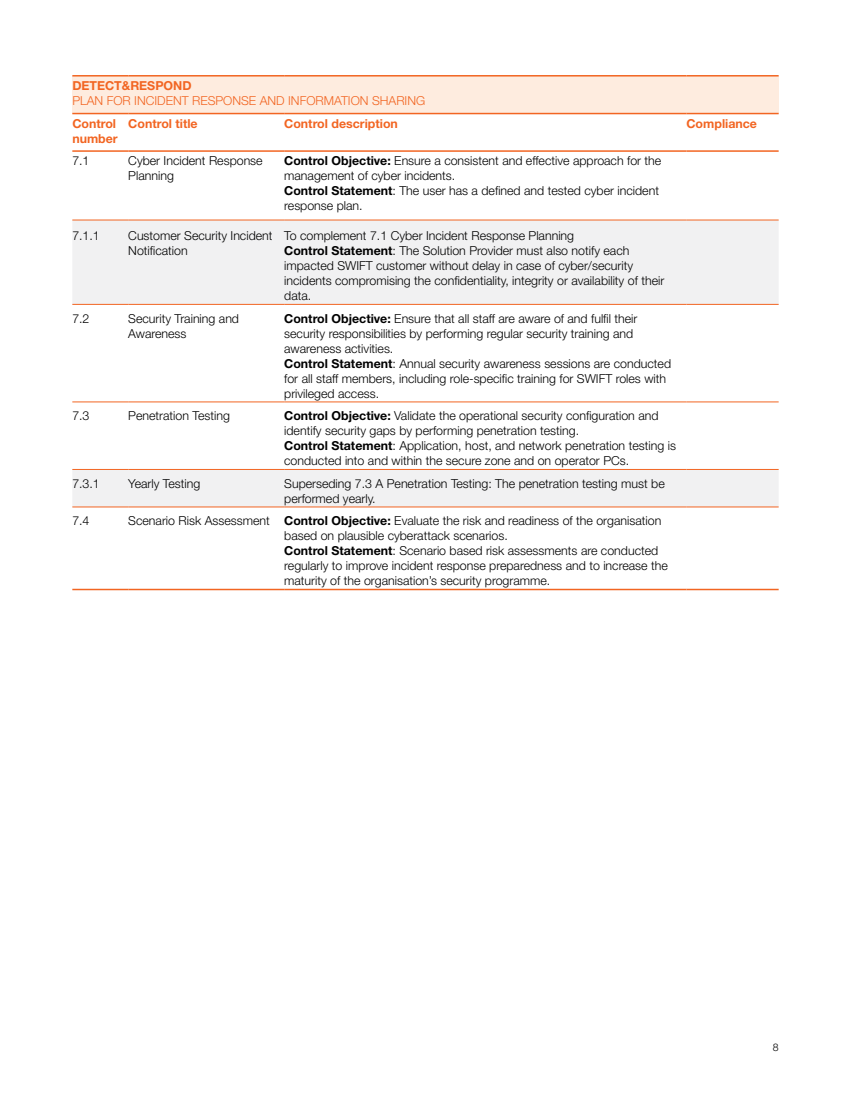
<style>
.page{position:relative;width:851px;height:1106px;background:#fff}
.page>*{position:absolute;margin:0;border:0;box-sizing:border-box;transform-origin:0 0}
.t1{font:300 12.3px/15px "Helvetica Neue LT Std";color:#000}
.t2{font:700 12.3px/15px "Helvetica Neue LT Std";color:#f26522}
.t3{font:300 12.3px "Helvetica Neue LT Std";color:#f26522}
.t4{font:300 10.5px "Helvetica Neue LT Std";color:#000}
.s1{font-weight:700}
</style>
<div class="page">
<div style="left:72px;top:76px;width:706px;height:38px;background:#feecdf"></div>
<svg style="left:72px;top:221px;width:706px;height:285px"></svg>
<hr style="left:72px;top:113px;width:56px;height:1px;background:#f26522">
<hr style="left:128px;top:113px;width:156px;height:1px;background:#f26522">
<hr style="left:284px;top:113px;width:402px;height:1px;background:#f26522">
<hr style="left:686px;top:113px;width:92px;height:1px;background:#f26522">
<hr style="left:72px;top:150px;width:56px;height:2px;background:#f26522">
<hr style="left:128px;top:150px;width:156px;height:2px;background:#f26522">
<hr style="left:284px;top:150px;width:402px;height:2px;background:#f26522">
<hr style="left:686px;top:150px;width:92px;height:2px;background:#f26522">
<hr style="left:72px;top:75px;width:56px;height:2px;background:#f26522">
<hr style="left:128px;top:75px;width:156px;height:2px;background:#f26522">
<hr style="left:284px;top:75px;width:402px;height:2px;background:#f26522">
<hr style="left:686px;top:75px;width:92px;height:2px;background:#f26522">
<hr style="left:72px;top:220px;width:56px;height:1px;background:#f26522">
<hr style="left:128px;top:220px;width:156px;height:1px;background:#f26522">
<hr style="left:284px;top:220px;width:402px;height:1px;background:#f26522">
<hr style="left:686px;top:220px;width:92px;height:1px;background:#f26522">
<hr style="left:72px;top:304px;width:56px;height:1px;background:#f26522">
<hr style="left:128px;top:304px;width:156px;height:1px;background:#f26522">
<hr style="left:284px;top:304px;width:402px;height:1px;background:#f26522">
<hr style="left:686px;top:304px;width:92px;height:1px;background:#f26522">
<hr style="left:72px;top:469px;width:56px;height:1px;background:#f26522">
<hr style="left:128px;top:469px;width:156px;height:1px;background:#f26522">
<hr style="left:284px;top:469px;width:402px;height:1px;background:#f26522">
<hr style="left:686px;top:469px;width:92px;height:1px;background:#f26522">
<hr style="left:72px;top:506px;width:56px;height:1px;background:#f26522">
<hr style="left:128px;top:506px;width:156px;height:1px;background:#f26522">
<hr style="left:284px;top:506px;width:402px;height:1px;background:#f26522">
<hr style="left:686px;top:506px;width:92px;height:1px;background:#f26522">
<hr style="left:72px;top:589px;width:56px;height:1px;background:#f26522">
<hr style="left:128px;top:589px;width:156px;height:1px;background:#f26522">
<hr style="left:284px;top:589px;width:402px;height:1px;background:#f26522">
<hr style="left:686px;top:589px;width:92px;height:1px;background:#f26522">
<hr style="left:72px;top:401px;width:56px;height:1px;background:#f26522">
<hr style="left:128px;top:401px;width:156px;height:1px;background:#f26522">
<hr style="left:284px;top:401px;width:402px;height:1px;background:#f26522">
<hr style="left:686px;top:401px;width:92px;height:1px;background:#f26522">
<p class="t2" style="left:72px;top:78px;width:121px">DETECT&amp;RESPOND</p>
<p class="t3" style="left:72px;top:93px;width:354px">PLAN FOR INCIDENT RESPONSE AND INFORMATION SHARING</p>
<p class="t2" style="left:72px;top:115px;width:47px">Control number</p>
<p class="t2" style="left:128px;top:115px;width:71px">Control title</p>
<p class="t2" style="left:284px;top:115px;width:115px">Control description</p>
<p class="t2" style="left:686px;top:115px;width:72px">Compliance</p>
<p class="t1" style="left:72px;top:153px;width:19px">7.1</p>
<p class="t1" style="left:128px;top:153px;width:136px">Cyber Incident Response<br>Planning</p>
<p class="t1" style="left:284px;top:153px;width:378px"><span class="s1">Control Objective:</span> Ensure a consistent and effective approach for the management of cyber incidents.<br><span class="s1">Control Statement</span>: The user has a defined and tested cyber incident response plan.</p>
<p class="t1" style="left:72px;top:228px;width:29px">7.1.1</p>
<p class="t1" style="left:128px;top:228px;width:146px">Customer Security Incident<br>Notification</p>
<p class="t1" style="left:284px;top:228px;width:381px">To complement 7.1 Cyber Incident Response Planning<br><span class="s1">Control Statement</span>: The Solution Provider must also notify each impacted SWIFT customer without delay in case of cyber/security incidents compromising the confidentiality, integrity or availability of their data.</p>
<p class="t1" style="left:72px;top:310px;width:19px">7.2</p>
<p class="t1" style="left:128px;top:310px;width:112px">Security Training and<br>Awareness</p>
<p class="t1" style="left:284px;top:310px;width:388px"><span class="s1">Control Objective:</span> Ensure that all staff are aware of and fulfil their security responsibilities by performing regular security training and awareness activities.<br><span class="s1">Control Statement</span>: Annual security awareness sessions are conducted for all staff members, including role-specific training for SWIFT roles with privileged access.</p>
<p class="t1" style="left:72px;top:408px;width:19px">7.3</p>
<p class="t1" style="left:128px;top:408px;width:103px">Penetration Testing</p>
<p class="t1" style="left:284px;top:408px;width:393px"><span class="s1">Control Objective:</span> Validate the operational security configuration and identify security gaps by performing penetration testing.<br><span class="s1">Control Statement</span>: Application, host, and network penetration testing is conducted into and within the secure zone and on operator PCs.</p>
<p class="t1" style="left:72px;top:475px;width:29px">7.3.1</p>
<p class="t1" style="left:128px;top:475px;width:73px">Yearly Testing</p>
<p class="t1" style="left:284px;top:475px;width:382px">Superseding 7.3 A Penetration Testing: The penetration testing must be performed yearly.</p>
<p class="t1" style="left:72px;top:513px;width:19px">7.4</p>
<p class="t1" style="left:284px;top:513px;width:385px;text-indent:-156px">Scenario Risk Assessment <span class="s1">Control Objective:</span> Evaluate the risk and readiness of the organisation based on plausible cyberattack scenarios.<br><span class="s1">Control Statement</span>: Scenario based risk assessments are conducted regularly to improve incident response preparedness and to increase the maturity of the organisation’s security programme.</p>
<p class="t4" style="left:772px;top:1040px;width:7px">8</p>
</div>
